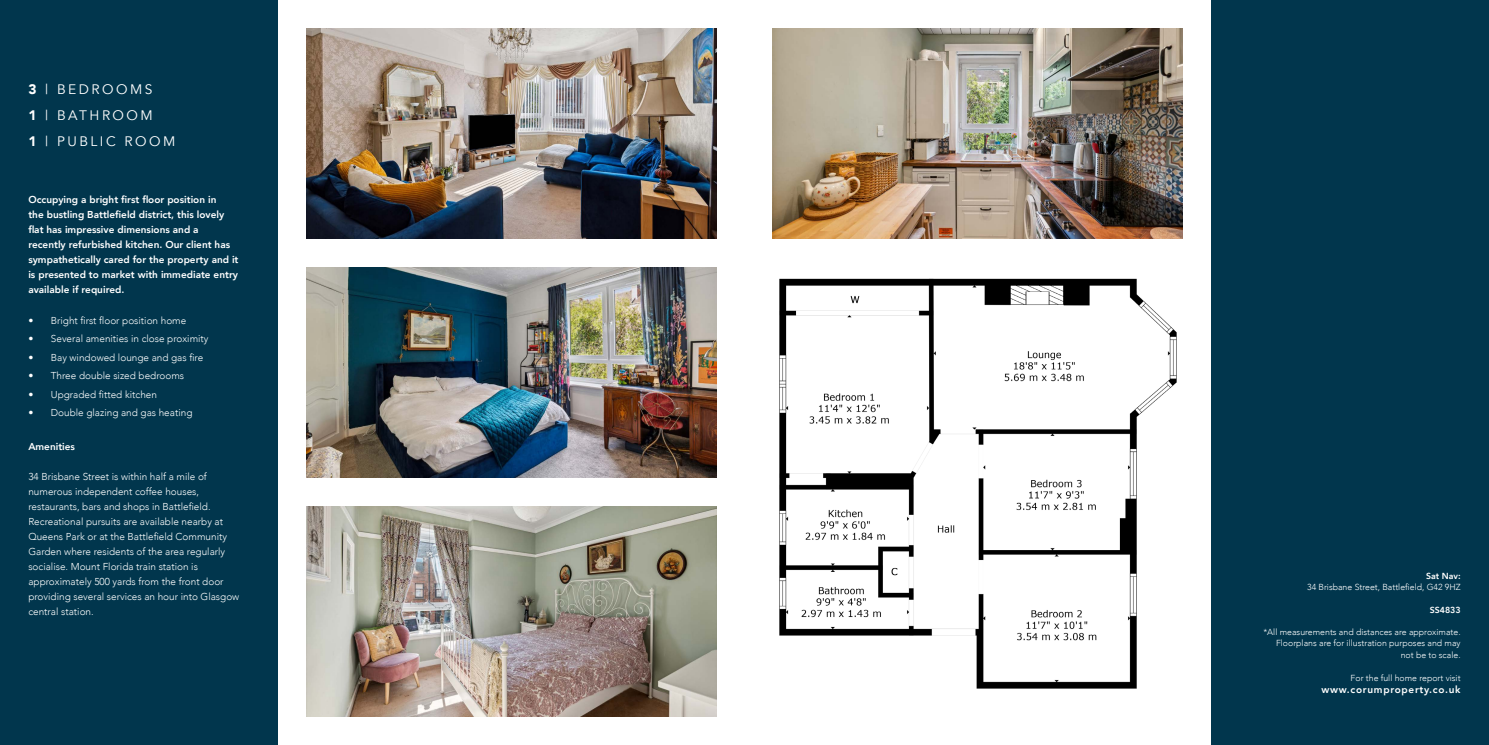
<style>
.page{position:relative;width:1489px;height:745px;background:#fff}
.page>*{position:absolute;margin:0;border:0;box-sizing:border-box;transform-origin:0 0}
.t1{font:13.75px/26.2px "Avenir";letter-spacing:.18em;color:#fff}
.t2{font:300 10px/15px "Avenir";color:#fff}
.t3{font:800 10px/15px "Avenir";color:#fff}
.t4{font:800 10px "Avenir";letter-spacing:.07em;color:#fff}
.t5{font:300 8.75px/11.2px "Avenir";color:#fff;text-align:right}
.t6{font:800 8.75px "Avenir";color:#fff}
.s1{font-weight:900}
</style>
<div class="page">
<div style="left:0;top:0;width:278px;height:744px;background:#01364d"></div>
<div style="left:1211px;top:0;width:277px;height:744px;background:#01364d"></div>
<img style="left:306px;top:28px;width:410px;height:211px">
<img style="left:772px;top:28px;width:410px;height:211px">
<img style="left:306px;top:267px;width:410px;height:210px">
<img style="left:306px;top:506px;width:410px;height:210px">
<img style="left:779px;top:278px;width:398px;height:411px">
<h1 class="t1" style="left:28px;top:76px;width:148px"><span class="s1">3</span> | BEDROOMS<br><span class="s1">1</span> | BATHROOM<br><span class="s1">1</span> | PUBLIC ROOM</h1>
<p class="t3" style="left:28px;top:192px;width:212px">Occupying a bright first floor position in<br>the bustling Battlefield district, this lovely flat has impressive dimensions and a recently refurbished kitchen. Our client has sympathetically cared for the property and it is presented to market with immediate entry available if required.</p>
<p class="t2" style="left:28px;top:312px;width:159px">• Bright first floor position home</p>
<p class="t2" style="left:28px;top:331px;width:182px">• Several amenities in close proximity</p>
<p class="t2" style="left:28px;top:349px;width:176px">• Bay windowed lounge and gas fire</p>
<p class="t2" style="left:28px;top:368px;width:157px">• Three double sized bedrooms</p>
<p class="t2" style="left:28px;top:386px;width:130px">• Upgraded fitted kitchen</p>
<p class="t2" style="left:28px;top:405px;width:166px">• Double glazing and gas heating</p>
<p class="t3" style="left:28px;top:438px;width:48px">Amenities</p>
<p class="t2" style="left:28px;top:468px;width:212px">34 Brisbane Street is within half a mile of numerous independent coffee houses, restaurants, bars and shops in Battlefield.<br>Recreational pursuits are available nearby at Queens Park or at the Battlefield Community Garden where residents of the area regularly socialise. Mount Florida train station is approximately 500 yards from the front door providing several services an hour into Glasgow central station.</p>
<p class="t6" style="left:1425px;top:568px;width:36px">Sat Nav:</p>
<p class="t5" style="left:1306px;top:581px;width:155px">34 Brisbane Street, Battlefield, G42 9HZ</p>
<p class="t6" style="left:1429px;top:602px;width:32px">SS4833</p>
<p class="t5" style="left:1263px;top:626px;width:199px">*All measurements and distances are approximate.<br>Floorplans are for illustration purposes and may not be to scale.</p>
<p class="t5" style="left:1350px;top:672px;width:111px">For the full home report visit</p>
<p class="t4" style="left:1321px;top:681px;width:140px">www.corumproperty.co.uk</p>
</div>
